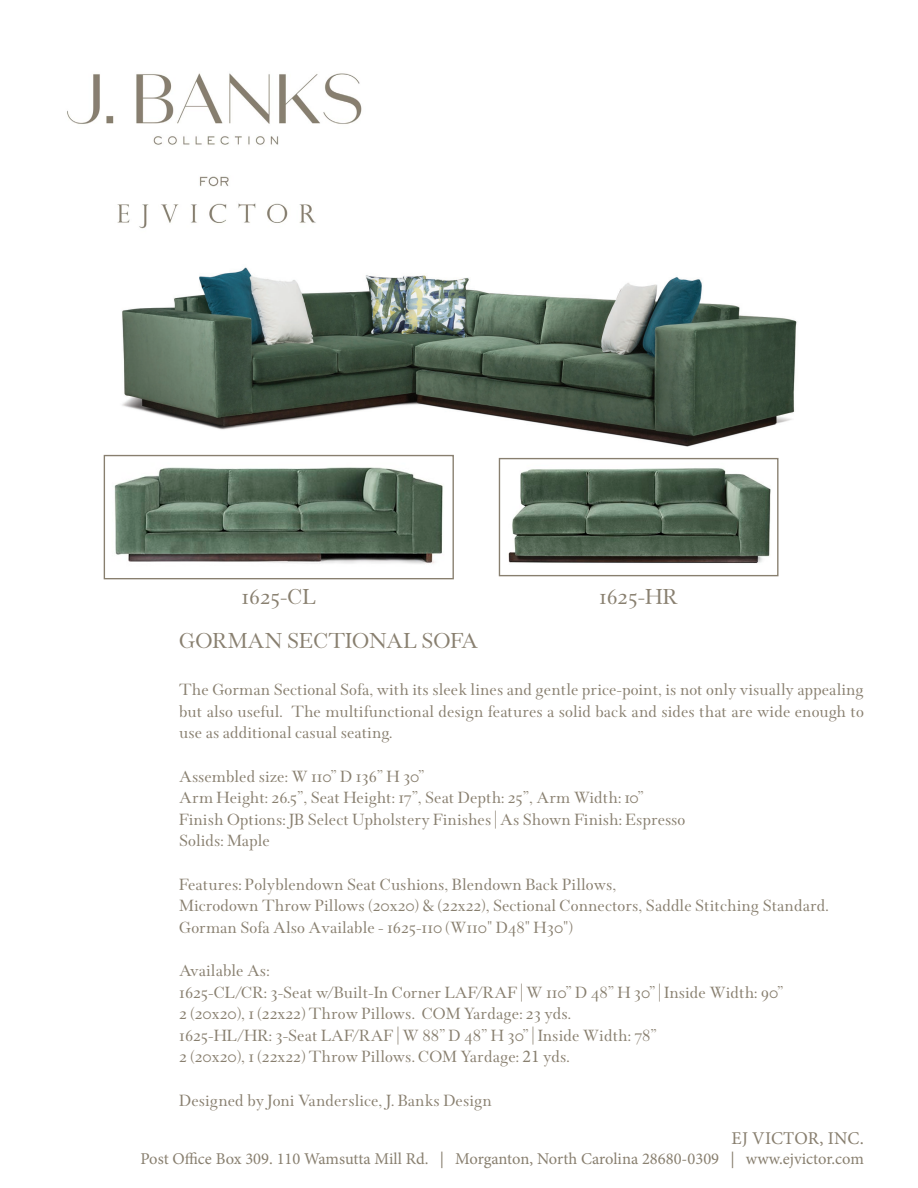
<style>
.page{position:relative;width:918px;height:1188px;background:#fff}
.page>*{position:absolute;margin:0;border:0;box-sizing:border-box;transform-origin:0 0}
.t1{font:24px "Wessex";color:#887f6f}
.t2{font:18px/21.6px "Wessex";color:#887f6f}
.t3{font:18px "Minion Pro";letter-spacing:.005em;color:#887f6f}
.t4{font:16.5px "Minion Pro";color:#887f6f}
.s1{font-family:"Minion Pro"}
</style>
<div class="page">
<img style="left:104px;top:267px;width:693px;height:188px">
<img style="left:67px;top:73px;width:295px;height:156px">
<img style="left:114px;top:467px;width:329px;height:97px">
<div style="left:104px;top:455px;width:350px;height:124px;border:1px solid #887f6f"></div>
<img style="left:508px;top:468px;width:263px;height:96px">
<div style="left:499px;top:458px;width:280px;height:118px;border:1px solid #887f6f"></div>
<p class="t1" style="left:242px;top:584px;width:76px">1625-CL</p>
<p class="t1" style="left:599px;top:584px;width:80px">1625-HR</p>
<p class="t1" style="left:179px;top:628px;width:301px">GORMAN SECTIONAL SOFA</p>
<p class="t2" style="left:179px;top:679px;width:686px;text-align:justify">The Gorman Sectional Sofa, with its sleek lines and gentle price-point, is not only visually appealing but also useful. The multifunctional design features a solid back and sides that are wide enough to use as additional casual seating.</p>
<p class="t2" style="left:179px;top:766px;width:508px">Assembled size: W 110” D 136” H 30”<br>Arm Height: 26.5”, Seat Height: 17”, Seat Depth: 25”, Arm Width: 10” Finish Options: JB Select Upholstery Finishes | As Shown Finish: Espresso Solids: Maple</p>
<p class="t2" style="left:179px;top:874px;width:651px">Features: Polyblendown Seat Cushions, Blendown Back Pillows,<br>Microdown Throw Pillows (20x20) &amp; (22x22), Sectional Connectors, Saddle Stitching Standard.<br>Gorman Sofa Also Available - 1625-110 (W110" D48" H30")</p>
<p class="t2" style="left:179px;top:960px;width:605px">Available As:<br>1625-CL/CR: 3-Seat w/Built-In Corner LAF/RAF | W 110” D 48” H 30” | Inside Width: 90” 2 (20x20), 1 (22x22) Throw Pillows. COM Yardage: 23 yds.<br>1625-HL/HR: 3-Seat LAF/RAF | W 88” D 48” H 30” | Inside Width: 78”<br>2 (20x20), 1 (22x22) Throw Pillows. COM Yardage: <span class="s1">21</span> yds.</p>
<p class="t2" style="left:179px;top:1090px;width:314px">Designed by Joni Vanderslice, J. Banks Design</p>
<p class="t3" style="left:732px;top:1127px;width:134px">EJ VICTOR, INC.</p>
<p class="t4" style="left:141px;top:1148px;width:725px">Post Office Box 309. 110 Wamsutta Mill Rd. | Morganton, North Carolina 28680-0309 | www.ejvictor.com</p>
</div>
